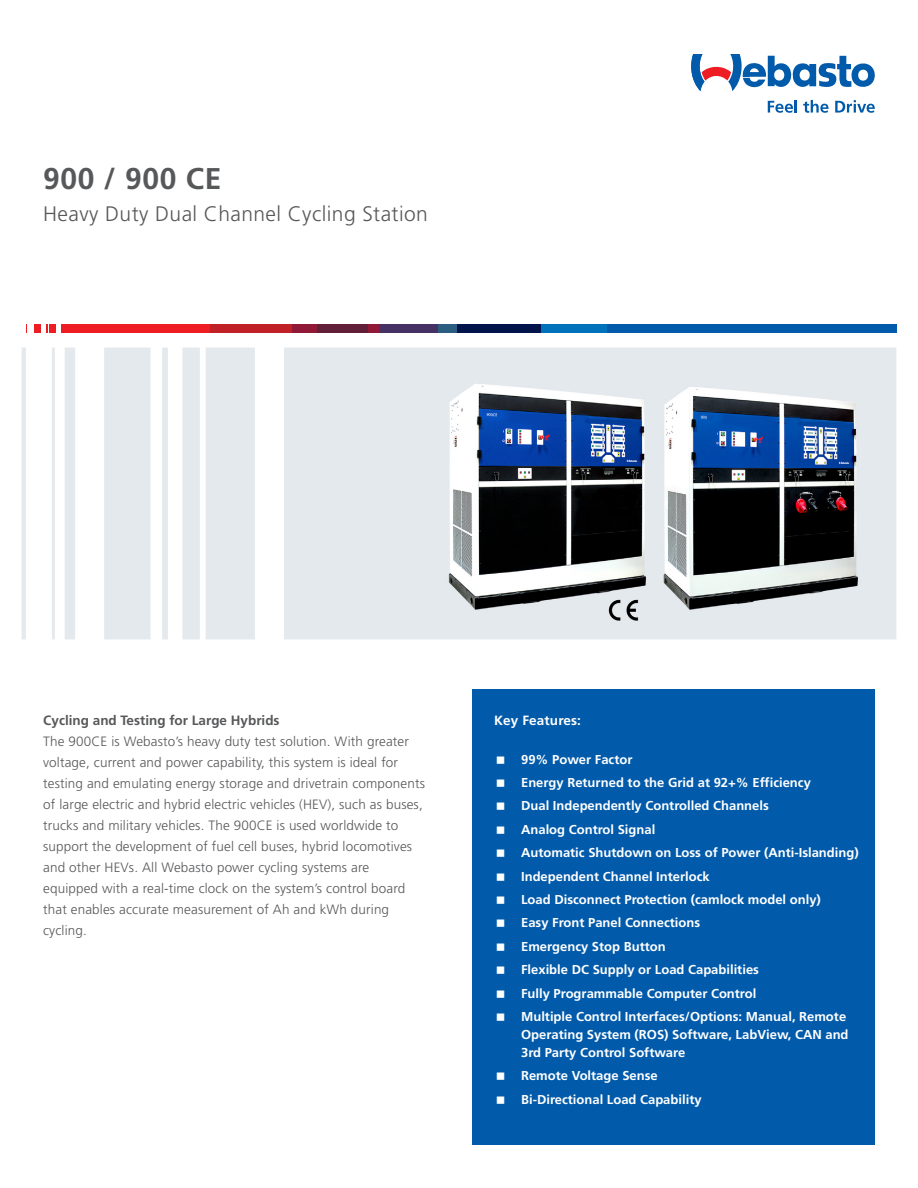
<style>
.page{position:relative;width:918px;height:1188px;background:#fff}
.page>*{position:absolute;margin:0;border:0;box-sizing:border-box;transform-origin:0 0}
.Headline_20pt{font:700 30px "Frutiger";letter-spacing:.02em;color:#57585a}
.Subline_14pt{font:300 21px "Frutiger";letter-spacing:.02em;color:#57585a}
.Copy_Paragraph{font:300 13.5px/21px "Frutiger";letter-spacing:.01em;color:#57585a}
.Copy{font:700 13.35px "Frutiger";letter-spacing:.01em;color:#fff}
.t1{font:700 12.9px/18px "Frutiger";color:#fff}
.s1{font-weight:700}
</style>
<div class="page">
<svg style="left:691px;top:54px;width:184px;height:37px"></svg>
<svg style="left:768px;top:100px;width:29px;height:13px"></svg>
<svg style="left:803px;top:100px;width:26px;height:13px"></svg>
<svg style="left:835px;top:100px;width:40px;height:13px"></svg>
<div style="left:22px;top:324px;width:189px;height:9px;background:#ee1d23"></div>
<div style="left:211px;top:324px;width:82px;height:9px;background:#c12027"></div>
<div style="left:293px;top:324px;width:24px;height:9px;background:#901938"></div>
<div style="left:317px;top:324px;width:52px;height:9px;background:#611f38"></div>
<div style="left:369px;top:324px;width:10px;height:9px;background:#901938"></div>
<div style="left:379px;top:324px;width:59px;height:9px;background:#453162"></div>
<div style="left:438px;top:324px;width:19px;height:9px;background:#2a5d80"></div>
<div style="left:457px;top:324px;width:84px;height:9px;background:#00134a"></div>
<div style="left:541px;top:324px;width:66px;height:9px;background:#0072bc"></div>
<div style="left:607px;top:324px;width:289px;height:9px;background:#015aaa"></div>
<svg style="left:22px;top:324px;width:12px;height:9px"></svg>
<svg style="left:41px;top:324px;width:8px;height:9px"></svg>
<svg style="left:57px;top:324px;width:4px;height:9px"></svg>
<img style="left:22px;top:348px;width:874px;height:291px">
<div style="left:472px;top:689px;width:403px;height:456px;background:#015aaa"></div>
<p class="Headline_20pt" style="left:43px;top:161px;width:180px">900 / 900 CE</p>
<p class="Subline_14pt" style="left:43px;top:201px;width:386px">Heavy Duty Dual Channel Cycling Station</p>
<p class="Copy_Paragraph" style="left:43px;top:710px;width:383px"><span class="s1">Cycling and Testing for Large Hybrids<br></span>The 900CE is Webasto’s heavy duty test solution. With greater voltage, current and power capability, this system is ideal for testing and emulating energy storage and drivetrain components of large electric and hybrid electric vehicles (HEV), such as buses, trucks and military vehicles. The 900CE is used worldwide to support the development of fuel cell buses, hybrid locomotives and other HEVs. All Webasto power cycling systems are equipped with a real-time clock on the system’s control board that enables accurate measurement of Ah and kWh during cycling.</p>
<p class="Copy" style="left:494px;top:712px;width:88px">Key Features:</p>
<p class="t1" style="left:521px;top:750px;width:113px">99% Power Factor</p>
<p class="t1" style="left:521px;top:773px;width:291px">Energy Returned to the Grid at 92+% Efficiency</p>
<p class="t1" style="left:521px;top:797px;width:249px">Dual Independently Controlled Channels</p>
<p class="t1" style="left:521px;top:820px;width:136px">Analog Control Signal</p>
<p class="t1" style="left:521px;top:844px;width:339px">Automatic Shutdown on Loss of Power (Anti-Islanding)</p>
<p class="t1" style="left:521px;top:867px;width:190px">Independent Channel Interlock</p>
<p class="t1" style="left:521px;top:890px;width:301px">Load Disconnect Protection (camlock model only)</p>
<p class="t1" style="left:521px;top:914px;width:181px">Easy Front Panel Connections</p>
<p class="t1" style="left:521px;top:937px;width:146px">Emergency Stop Button</p>
<p class="t1" style="left:521px;top:961px;width:239px">Flexible DC Supply or Load Capabilities</p>
<p class="t1" style="left:521px;top:984px;width:237px">Fully Programmable Computer Control</p>
<p class="t1" style="left:521px;top:1007px;width:329px">Multiple Control Interfaces/Options: Manual, Remote<br>Operating System (ROS) Software, LabView, CAN and<br>3rd Party Control Software</p>
<p class="t1" style="left:521px;top:1067px;width:138px">Remote Voltage Sense</p>
<p class="t1" style="left:521px;top:1090px;width:182px">Bi-Directional Load Capability</p>
</div>
